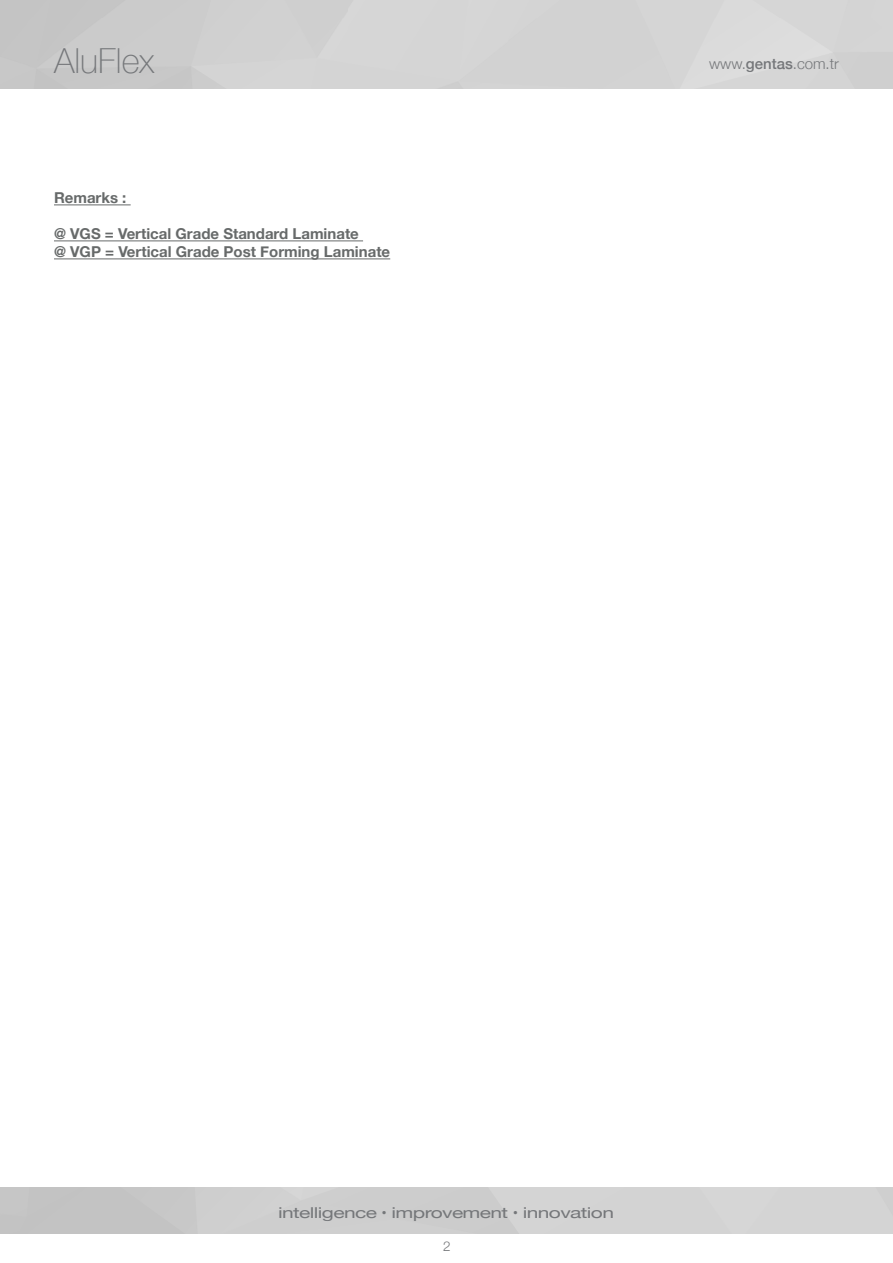
<style>
.page{position:relative;width:893px;height:1263px;background:#fff}
.page>*{position:absolute;margin:0;border:0;box-sizing:border-box;transform-origin:0 0}
.t1{font:100 34.5px "Helvetica Neue";color:#75777a}
.t2{font:700 15px "Helvetica Neue";color:#676a6a}
.t3{font:15px "Helvetica Neue";letter-spacing:-.03em;color:#75777a;scale:1.4 1}
.t4{font:300 15px "Helvetica Neue";color:#75777a}
.t5{font:300 13.5px "Helvetica Neue";color:#75777a}
.s1{font-weight:500}
</style>
<div class="page">
<hr style="left:54px;top:204px;width:77px;height:1px;background:#676a6a">
<hr style="left:54px;top:240px;width:309px;height:1px;background:#676a6a">
<hr style="left:54px;top:258px;width:336px;height:1px;background:#676a6a">
<h1 class="t1" style="left:54px;top:35px;width:102px">AluFlex</h1>
<p class="t4" style="left:709px;top:51px;width:131px">www.<span class="s1">gentas</span>.com.tr</p>
<p class="t2" style="left:54px;top:186px;width:74px">Remarks :</p>
<p class="t2" style="left:54px;top:222px;width:306px">@ VGS = Vertical Grade Standard Laminate</p>
<p class="t2" style="left:54px;top:240px;width:338px">@ VGP = Vertical Grade Post Forming Laminate</p>
<p class="t3" style="left:278px;top:1201px;width:241px">intelligence • improvement • innovation</p>
<p class="t5" style="left:443px;top:1235px;width:9px">2</p>
</div>
